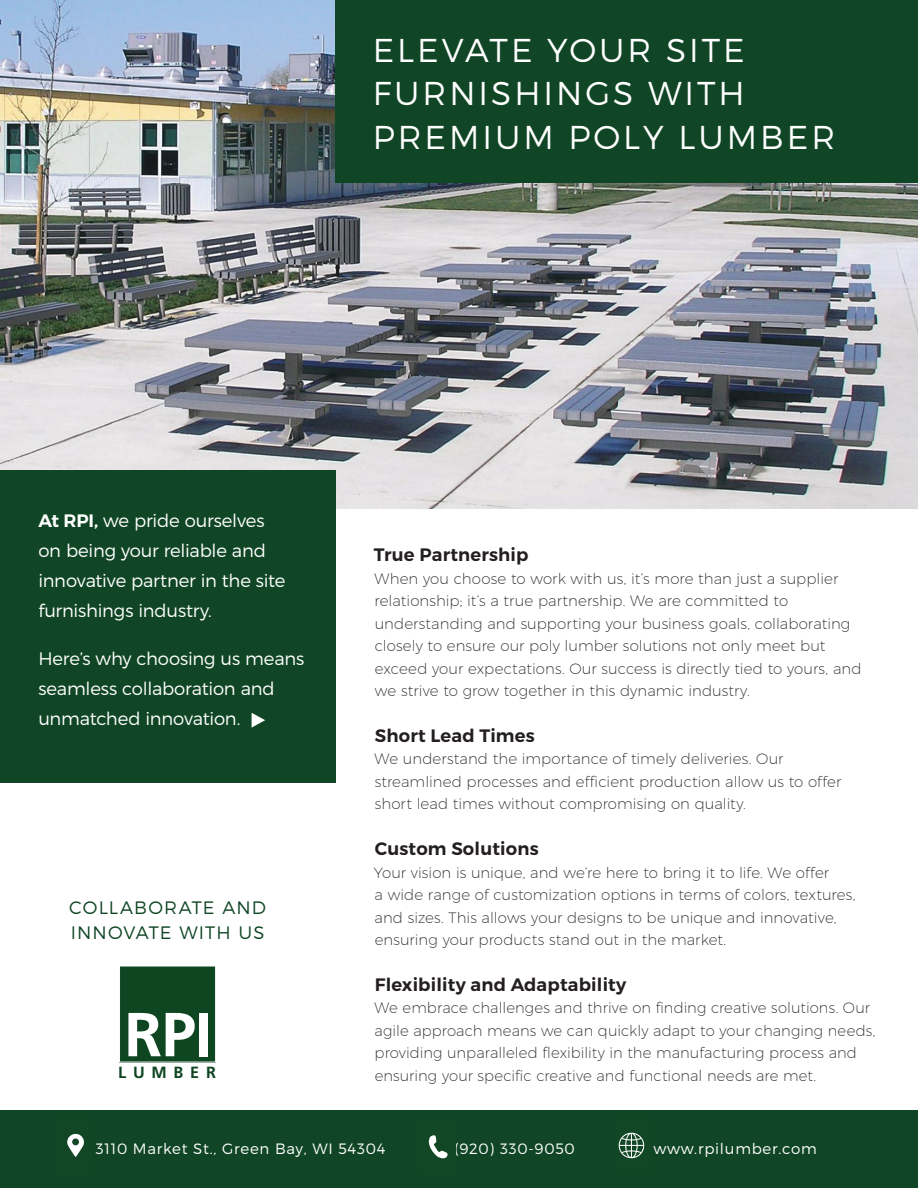
<style>
.page{position:relative;width:918px;height:1188px;background:#fff}
.page>*{position:absolute;margin:0;border:0;box-sizing:border-box;transform-origin:0 0}
.t1{font:700 62.1px "Frutiger LT Std";color:#fff}
.t2{font:300 33px/43.5px "Montserrat";letter-spacing:.09em;color:#fff}
.t3{font:300 18px/30px "Montserrat";letter-spacing:-.01em;color:#fff}
.t4{font:600 18px "Montserrat";letter-spacing:.01em;color:#241f1f}
.t5{font:300 18px/25.5px "Montserrat";letter-spacing:.06em;color:#104625}
.t6{font:700 16.2px "Frutiger LT Std";letter-spacing:.415em;color:#0e4622}
.t7{font:200 15px/22.5px "Montserrat";letter-spacing:.005em;color:#241f1f}
.t8{font:300 15px "Montserrat";letter-spacing:.05em;color:#fff}
.s1{font-weight:600}
</style>
<div class="page">
<img style="left:0;top:0;width:918px;height:508px">
<div style="left:335px;top:0;width:583px;height:183px;background:#104625"></div>
<div style="left:0;top:470px;width:335px;height:313px;background:#104625"></div>
<svg style="left:252px;top:713px;width:13px;height:15px"></svg>
<div style="left:120px;top:966px;width:96px;height:96px;background:#0e4622"></div>
<div style="left:119px;top:966px;width:97px;height:97px;border:1px solid #fff"></div>
<div style="left:0;top:1110px;width:918px;height:78px;background:#104625"></div>
<svg style="left:67px;top:1133px;width:17px;height:24px"></svg>
<div style="left:72px;top:1138px;width:7px;height:7px;background:#114724;border-radius:50%"></div>
<svg style="left:429px;top:1135px;width:19px;height:23px"></svg>
<svg style="left:619px;top:1133px;width:25px;height:25px"></svg>
<h2 class="t2" style="left:373px;top:28px;width:464px">ELEVATE YOUR SITE<br>FURNISHINGS WITH<br>PREMIUM POLY LUMBER</h2>
<p class="t3" style="left:38px;top:506px;width:248px"><span class="s1">At RPI,</span> we pride ourselves on being your reliable and innovative partner in the site furnishings industry.</p>
<p class="t3" style="left:38px;top:643px;width:267px">Here’s why choosing us means seamless collaboration and unmatched innovation.</p>
<p class="t5" style="left:69px;top:894px;width:198px">COLLABORATE AND<br>INNOVATE WITH US</p>
<h1 class="t1" style="left:124px;top:998px;width:90px">RPI</h1>
<p class="t6" style="left:118px;top:1063px;width:99px">LUMBER</p>
<p class="t4" style="left:374px;top:544px;width:156px">True Partnership</p>
<p class="t7" style="left:375px;top:567px;width:488px">When you choose to work with us, it’s more than just a supplier relationship; it’s a true partnership. We are committed to understanding and supporting your business goals, collaborating closely to ensure our poly lumber solutions not only meet but exceed your expectations. Our success is directly tied to yours, and we strive to grow together in this dynamic industry.</p>
<p class="t4" style="left:375px;top:724px;width:161px">Short Lead Times</p>
<p class="t7" style="left:375px;top:747px;width:468px">We understand the importance of timely deliveries. Our streamlined processes and efficient production allow us to offer short lead times without compromising on quality.</p>
<p class="t4" style="left:375px;top:838px;width:165px">Custom Solutions</p>
<p class="t7" style="left:374px;top:861px;width:483px">Your vision is unique, and we’re here to bring it to life. We offer<br>a wide range of customization options in terms of colors, textures, and sizes. This allows your designs to be unique and innovative, ensuring your products stand out in the market.</p>
<p class="t4" style="left:375px;top:973px;width:253px">Flexibility and Adaptability</p>
<p class="t7" style="left:375px;top:996px;width:502px">We embrace challenges and thrive on finding creative solutions. Our agile approach means we can quickly adapt to your changing needs, providing unparalleled flexibility in the manufacturing process and ensuring your specific creative and functional needs are met.</p>
<p class="t8" style="left:96px;top:1139px;width:291px">3110 Market St., Green Bay, WI 54304</p>
<p class="t8" style="left:454px;top:1139px;width:122px">(920) 330-9050</p>
<p class="t8" style="left:653px;top:1139px;width:165px">www.rpilumber.com</p>
</div>
